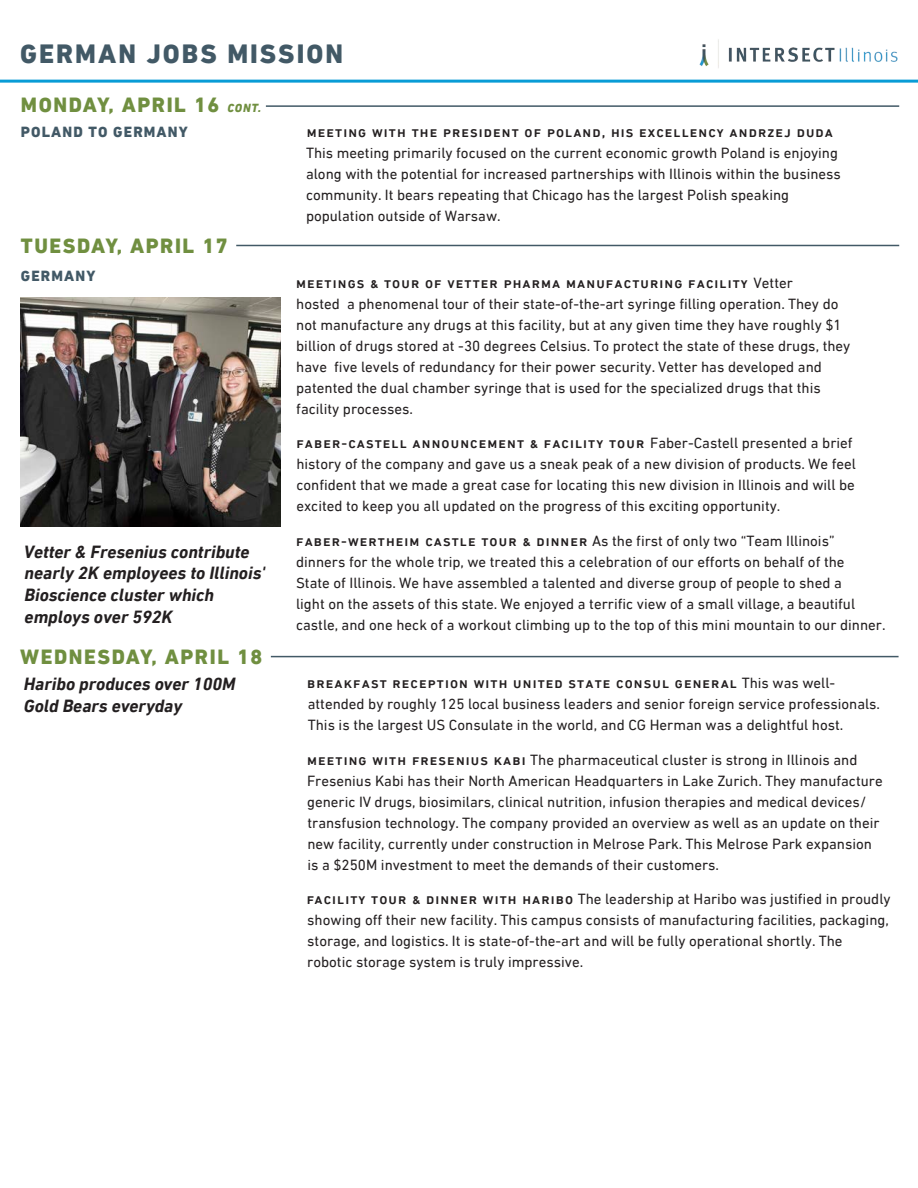
<style>
.page{position:relative;width:918px;height:1188px;background:#fff}
.page>*{position:absolute;margin:0;border:0;box-sizing:border-box;transform-origin:0 0}
.t1{font:800 27px "DIN Next LT Pro";letter-spacing:.075em;color:#425966}
.t2{font:800 21px "DIN Next LT Pro";letter-spacing:.075em;color:#708f40}
.t3{font:italic 700 18px/21.6px "DIN Next LT Pro";color:#231f20}
.t4{font:15px/21px "DIN Next LT Pro";color:#231f20}
.t5{font:800 15px "DIN Next LT Pro";letter-spacing:.075em;color:#425966}
.s1{font-style:italic;font-size:12px}
.s2{font-weight:500}
</style>
<div class="page">
<hr style="left:0;top:80px;width:918px;height:3px;background:#089cd6">
<hr style="left:271px;top:656px;width:628px;height:1px;background:#425966">
<img style="left:699px;top:39px;width:199px;height:29px">
<hr style="left:236px;top:245px;width:663px;height:1px;background:#425966">
<hr style="left:266px;top:105px;width:633px;height:2px;background:#425966">
<img style="left:21px;top:298px;width:259px;height:228px">
<p class="t1" style="left:20px;top:38px;width:324px">GERMAN JOBS MISSION</p>
<p class="t2" style="left:21px;top:93px;width:242px">MONDAY, APRIL 16 <span class="s1">CONT.</span></p>
<p class="t5" style="left:21px;top:123px;width:168px">POLAND TO GERMANY</p>
<p class="t2" style="left:21px;top:233px;width:208px">TUESDAY, APRIL 17</p>
<p class="t5" style="left:21px;top:267px;width:76px">GERMANY</p>
<p class="t3" style="left:24px;top:541px;width:243px">Vetter &amp; Fresenius contribute nearly 2K employees to Illinois'<br>Bioscience cluster which employs over 592K</p>
<p class="t2" style="left:20px;top:645px;width:244px">WEDNESDAY, APRIL 18</p>
<p class="t3" style="left:24px;top:673px;width:213px">Haribo produces over 100M<br>Gold Bears everyday</p>
<p class="t4" style="left:306px;top:122px;width:536px"><span class="s2">meeting with the president of poland, his excellency andrzej duda </span>This meeting primarily focused on the current economic growth Poland is enjoying along with the potential for increased partnerships with Illinois within the business community. It bears repeating that Chicago has the largest Polish speaking population outside of Warsaw.</p>
<p class="t4" style="left:296px;top:272px;width:556px"><span class="s2">meetings &amp; tour of vetter pharma manufacturing facility</span> Vetter<br>hosted a phenomenal tour of their state-of-the-art syringe filling operation. They do not manufacture any drugs at this facility, but at any given time they have roughly $1 billion of drugs stored at -30 degrees Celsius. To protect the state of these drugs, they have five levels of redundancy for their power security. Vetter has developed and patented the dual chamber syringe that is used for the specialized drugs that this facility processes.</p>
<p class="t4" style="left:296px;top:432px;width:561px"><span class="s2">faber-castell announcement &amp; facility tour</span> Faber-Castell presented a brief history of the company and gave us a sneak peak of a new division of products. We feel confident that we made a great case for locating this new division in Illinois and will be excited to keep you all updated on the progress of this exciting opportunity.</p>
<p class="t4" style="left:296px;top:530px;width:591px"><span class="s2">faber-wertheim castle tour &amp; dinner</span> As the first of only two “Team Illinois” dinners for the whole trip, we treated this a celebration of our efforts on behalf of the<br>State of Illinois. We have assembled a talented and diverse group of people to shed a<br>light on the assets of this state. We enjoyed a terrific view of a small village, a beautiful castle, and one heck of a workout climbing up to the top of this mini mountain to our dinner.</p>
<p class="t4" style="left:307px;top:672px;width:574px"><span class="s2">breakfast reception with united state consul general</span> This was well&shy;attended by roughly 125 local business leaders and senior foreign service professionals.<br>This is the largest US Consulate in the world, and CG Herman was a delightful host.</p>
<p class="t4" style="left:307px;top:749px;width:577px"><span class="s2">meeting with fresenius kabi</span> The pharmaceutical cluster is strong in Illinois and Fresenius Kabi has their North American Headquarters in Lake Zurich. They manufacture generic IV drugs, biosimilars, clinical nutrition, infusion therapies and medical devices/ transfusion technology. The company provided an overview as well as an update on their new facility, currently under construction in Melrose Park. This Melrose Park expansion is a $250M investment to meet the demands of their customers.</p>
<p class="t4" style="left:307px;top:888px;width:585px"><span class="s2">facility tour &amp; dinner with haribo</span> The leadership at Haribo was justified in proudly showing off their new facility. This campus consists of manufacturing facilities, packaging, storage, and logistics. It is state-of-the-art and will be fully operational shortly. The robotic storage system is truly impressive.</p>
</div>
